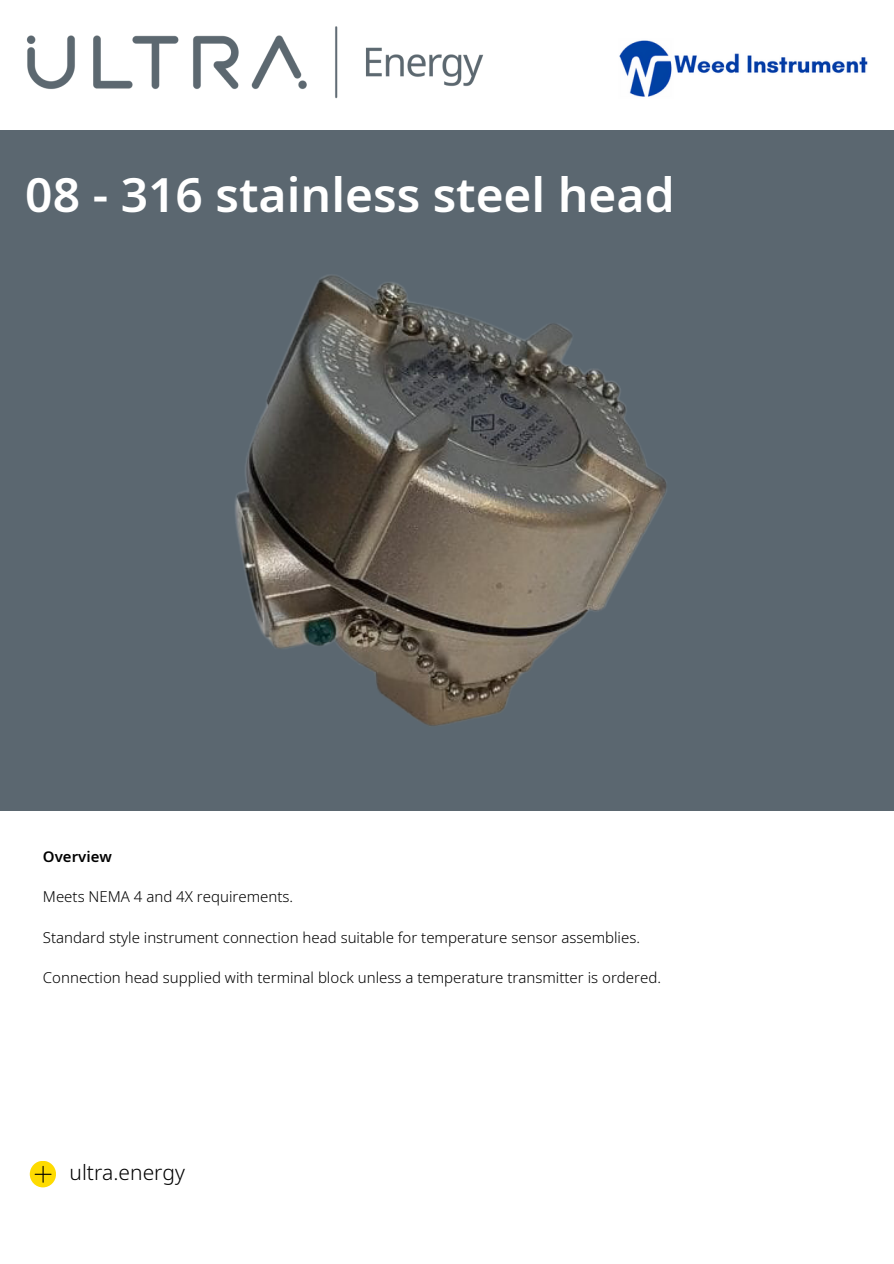
<style>
.page{position:relative;width:894px;height:1264px;background:#fff}
.page>*{position:absolute;margin:0;border:0;box-sizing:border-box;transform-origin:0 0}
.t1{font:600 48px "Noto Sans";color:#fff}
.t2{font:300 21px "Noto Sans";color:#000}
.t3{font:300 15px "Noto Sans";color:#000}
.t4{font:600 15px "Noto Sans";color:#000}
</style>
<div class="page">
<svg style="left:30px;top:1160px;width:26px;height:27px"></svg>
<svg style="left:35px;top:1165px;width:17px;height:17px"></svg>
<div style="left:0;top:130px;width:893px;height:681px;background:#5b6770"></div>
<img style="left:27px;top:26px;width:456px;height:73px">
<img style="left:619px;top:40px;width:249px;height:57px">
<img style="left:235px;top:275px;width:432px;height:451px">
<p class="t1" style="left:25px;top:160px;width:651px">08 - 316 stainless steel head</p>
<h3 class="t4" style="left:43px;top:845px;width:70px">Overview</h3>
<p class="t3" style="left:43px;top:886px;width:252px">Meets NEMA 4 and 4X requirements.</p>
<p class="t3" style="left:43px;top:926px;width:598px">Standard style instrument connection head suitable for temperature sensor assemblies.</p>
<p class="t3" style="left:43px;top:967px;width:619px">Connection head supplied with terminal block unless a temperature transmitter is ordered.</p>
<p class="t2" style="left:69px;top:1157px;width:117px">ultra.energy</p>
</div>
